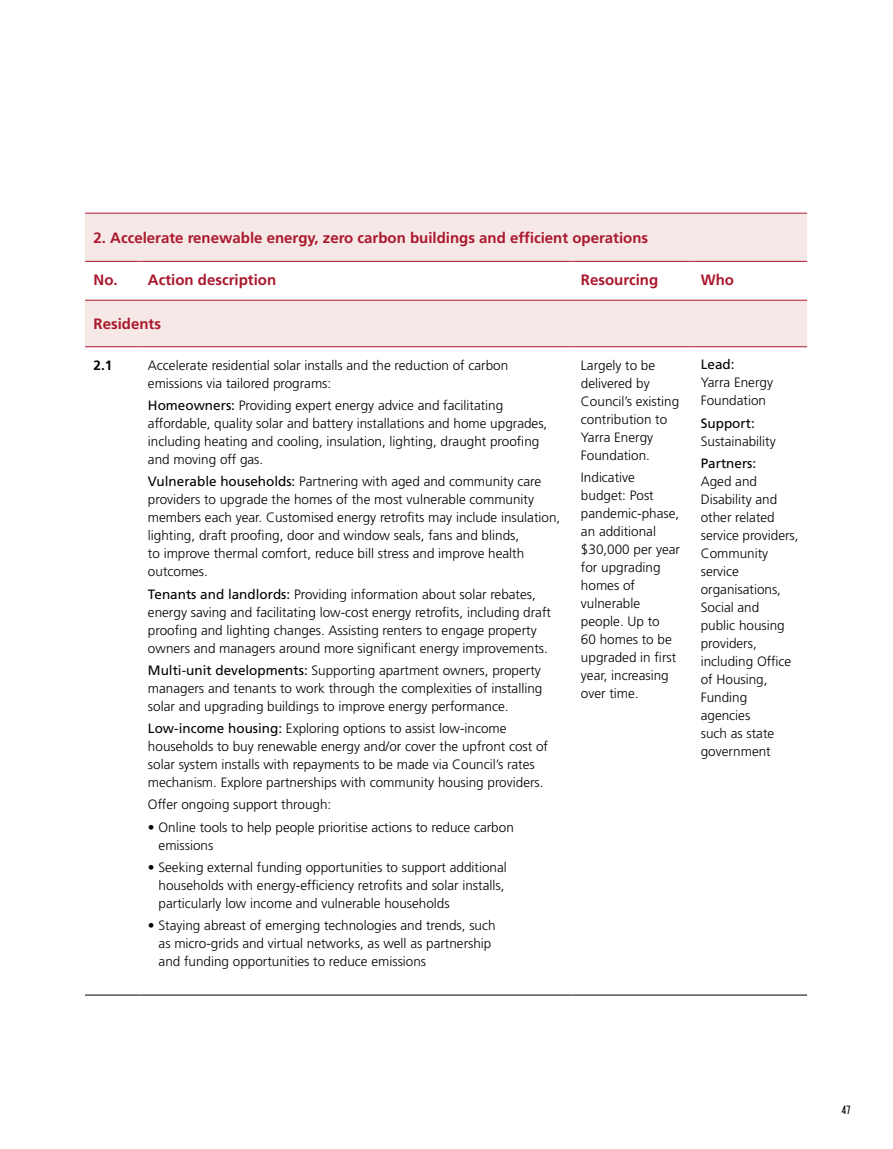
<style>
.page{position:relative;width:893px;height:1149px;background:#fff}
.page>*{position:absolute;margin:0;border:0;box-sizing:border-box;transform-origin:0 0}
.t1{font:700 15px "Frutiger LT Std";color:#ab182d}
.t2{font:300 13.5px/18px "Frutiger LT Std";color:#000}
.t3{font:13.5px "Frutiger LT Std";color:#000}
.t4{font:700 13.5px "Frutiger LT Std";color:#000}
.t5{font:10.5px "Clarke";color:#000}
.s1{font-weight:400}
</style>
<div class="page">
<svg style="left:85px;top:214px;width:722px;height:132px;fill:#f6e8e6"></svg>
<hr style="left:85px;top:994px;width:54px;height:1px;background:#000">
<hr style="left:139px;top:994px;width:433px;height:1px;background:#000">
<hr style="left:572px;top:994px;width:120px;height:1px;background:#000">
<hr style="left:692px;top:994px;width:115px;height:1px;background:#000">
<hr style="left:85px;top:300px;width:54px;height:1px;background:#ab182d">
<hr style="left:139px;top:300px;width:433px;height:1px;background:#ab182d">
<hr style="left:572px;top:300px;width:120px;height:1px;background:#ab182d">
<hr style="left:692px;top:300px;width:115px;height:1px;background:#ab182d">
<hr style="left:85px;top:346px;width:54px;height:1px;background:#ab182d">
<hr style="left:139px;top:346px;width:433px;height:1px;background:#ab182d">
<hr style="left:572px;top:346px;width:120px;height:1px;background:#ab182d">
<hr style="left:692px;top:346px;width:115px;height:1px;background:#ab182d">
<hr style="left:85px;top:213px;width:54px;height:1px;background:#ab182d">
<hr style="left:139px;top:213px;width:433px;height:1px;background:#ab182d">
<hr style="left:572px;top:213px;width:120px;height:1px;background:#ab182d">
<hr style="left:692px;top:213px;width:115px;height:1px;background:#ab182d">
<hr style="left:85px;top:261px;width:54px;height:1px;background:#ab182d">
<hr style="left:139px;top:261px;width:433px;height:1px;background:#ab182d">
<hr style="left:572px;top:261px;width:120px;height:1px;background:#ab182d">
<hr style="left:692px;top:261px;width:115px;height:1px;background:#ab182d">
<p class="t1" style="left:94px;top:229px;width:556px">2. Accelerate renewable energy, zero carbon buildings and efficient operations</p>
<p class="t1" style="left:94px;top:271px;width:184px">No. Action description</p>
<p class="t1" style="left:581px;top:271px;width:79px">Resourcing</p>
<p class="t1" style="left:701px;top:271px;width:35px">Who</p>
<p class="t1" style="left:94px;top:315px;width:69px">Residents</p>
<p class="t4" style="left:94px;top:357px;width:20px">2.1</p>
<p class="t2" style="left:148px;top:356px;width:362px">Accelerate residential solar installs and the reduction of carbon emissions via tailored programs:</p>
<p class="t2" style="left:148px;top:396px;width:401px"><span class="s1">Homeowners:</span> Providing expert energy advice and facilitating affordable, quality solar and battery installations and home upgrades, including heating and cooling, insulation, lighting, draught proofing and moving off gas.</p>
<p class="t2" style="left:148px;top:472px;width:414px"><span class="s1">Vulnerable households:</span> Partnering with aged and community care providers to upgrade the homes of the most vulnerable community members each year. Customised energy retrofits may include insulation, lighting, draft proofing, door and window seals, fans and blinds,<br>to improve thermal comfort, reduce bill stress and improve health outcomes.</p>
<p class="t2" style="left:148px;top:585px;width:405px"><span class="s1">Tenants and landlords:</span> Providing information about solar rebates, energy saving and facilitating low-cost energy retrofits, including draft proofing and lighting changes. Assisting renters to engage property owners and managers around more significant energy improvements.</p>
<p class="t2" style="left:148px;top:661px;width:396px;text-align:justify"><span class="s1">Multi-unit developments:</span> Supporting apartment owners, property managers and tenants to work through the complexities of installing solar and upgrading buildings to improve energy performance.</p>
<p class="t2" style="left:148px;top:719px;width:402px"><span class="s1">Low-income housing:</span> Exploring options to assist low-income households to buy renewable energy and/or cover the upfront cost of solar system installs with repayments to be made via Council’s rates mechanism. Explore partnerships with community housing providers.</p>
<p class="t2" style="left:148px;top:795px;width:185px">Offer ongoing support through:</p>
<p class="t2" style="left:159px;top:818px;width:357px;text-indent:-11px">• Online tools to help people prioritise actions to reduce carbon emissions</p>
<p class="t2" style="left:159px;top:858px;width:350px;text-indent:-11px">• Seeking external funding opportunities to support additional households with energy-efficiency retrofits and solar installs, particularly low income and vulnerable households</p>
<p class="t2" style="left:159px;top:916px;width:338px;text-indent:-11px">• Staying abreast of emerging technologies and trends, such as micro-grids and virtual networks, as well as partnership and funding opportunities to reduce emissions</p>
<p class="t3" style="left:701px;top:357px;width:35px">Lead:</p>
<p class="t2" style="left:701px;top:374px;width:74px">Yarra Energy<br>Foundation</p>
<p class="t3" style="left:701px;top:415px;width:55px">Support:</p>
<p class="t2" style="left:701px;top:432px;width:76px">Sustainability</p>
<p class="t3" style="left:701px;top:455px;width:57px">Partners:</p>
<p class="t2" style="left:701px;top:472px;width:99px">Aged and<br>Disability and other related service providers,<br>Community service organisations,<br>Social and<br>public housing providers, including Office of Housing,<br>Funding agencies<br>such as state government</p>
<p class="t2" style="left:581px;top:356px;width:100px">Largely to be delivered by<br>Council’s existing contribution to<br>Yarra Energy<br>Foundation.</p>
<p class="t2" style="left:581px;top:468px;width:101px">Indicative budget: Post pandemic-phase, an additional $30,000 per year for upgrading homes of vulnerable people. Up to<br>60 homes to be upgraded in first year, increasing over time.</p>
<p class="t5" style="left:842px;top:1103px;width:10px">47</p>
</div>
